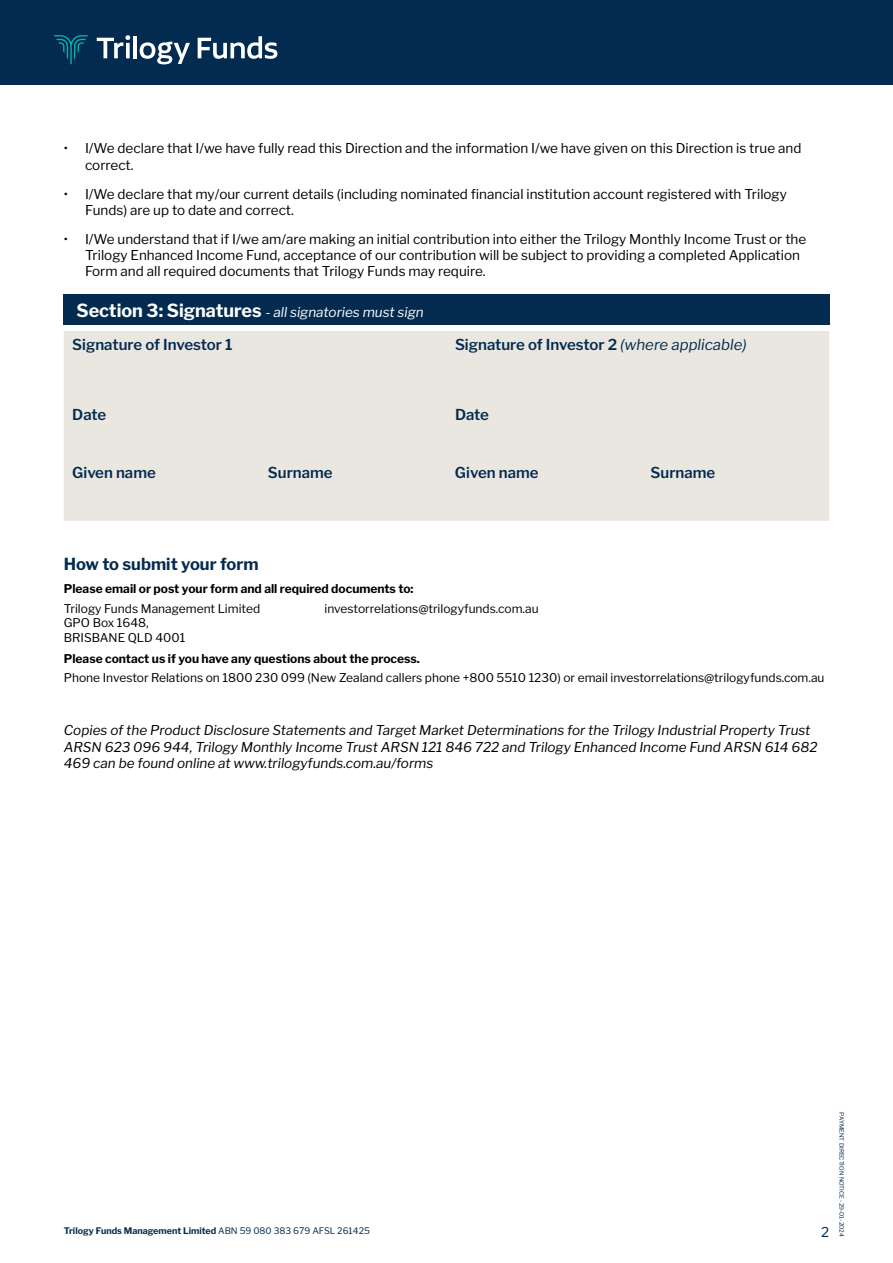
<style>
.page{position:relative;width:893px;height:1263px;background:#fff}
.page>*{position:absolute;margin:0;border:0;box-sizing:border-box;transform-origin:0 0}
.t1{font:700 16.5px "Libre Franklin";color:#032b4f}
.t2{font:600 15px "Libre Franklin";color:#032b4f}
.t3{font:13.5px/16.2px "Libre Franklin";color:#000}
.t4{font:italic 13.5px/16.2px "Libre Franklin";color:#000}
.t5{font:italic 13.5px "Libre Franklin";color:#fff}
.t6{font:13.5px "Libre Franklin";color:#032b4f}
.t7{font:12px/14.4px "Libre Franklin";color:#000}
.t8{font:700 12px "Libre Franklin";color:#000}
.t9{font:700 9px "Libre Franklin";color:#032b4f}
.t10{font:6px "Libre Franklin";color:#032b4f}
.s1{font-weight:700;font-style:normal;font-size:18px}
.s2{font-weight:400;font-style:italic}
.s3{font-weight:400}
</style>
<div class="page">
<div style="left:0;top:0;width:893px;height:85px;background:#032b4f"></div>
<svg style="left:97px;top:35px;width:33px;height:23px"></svg>
<hr style="left:133px;top:36px;width:4px;height:22px;background:#fff">
<svg style="left:140px;top:42px;width:50px;height:22px"></svg>
<svg style="left:198px;top:36px;width:79px;height:23px"></svg>
<svg style="left:54px;top:35px;width:34px;height:30px"></svg>
<div style="left:64px;top:295px;width:766px;height:30px;background:#032b4f"></div>
<div style="left:64px;top:331px;width:765px;height:190px;background:#eae6e0"></div>
<p class="t3" style="left:85px;top:139px;width:718px;text-indent:-21px">• I/We declare that I/we have fully read this Direction and the information I/we have given on this Direction is true and correct.</p>
<p class="t3" style="left:85px;top:184px;width:703px;text-indent:-21px">• I/We declare that my/our current details (including nominated financial institution account registered with Trilogy<br>Funds) are up to date and correct.</p>
<p class="t3" style="left:85px;top:229px;width:723px;text-indent:-21px">• I/We understand that if I/we am/are making an initial contribution into either the Trilogy Monthly Income Trust or the<br>Trilogy Enhanced Income Fund, acceptance of our contribution will be subject to providing a completed Application<br>Form and all required documents that Trilogy Funds may require.</p>
<p class="t5" style="left:77px;top:301px;width:349px"><span class="s1">Section 3: Signatures</span> - all signatories must sign</p>
<p class="t2" style="left:72px;top:333px;width:162px">Signature of Investor 1</p>
<p class="t2" style="left:455px;top:333px;width:293px">Signature of Investor 2 <span class="s2">(where applicable)</span></p>
<p class="t2" style="left:72px;top:403px;width:36px">Date</p>
<p class="t2" style="left:455px;top:403px;width:36px">Date</p>
<p class="t2" style="left:72px;top:461px;width:85px">Given name</p>
<p class="t2" style="left:268px;top:461px;width:66px">Surname</p>
<p class="t2" style="left:455px;top:461px;width:85px">Given name</p>
<p class="t2" style="left:651px;top:461px;width:66px">Surname</p>
<p class="t1" style="left:64px;top:551px;width:196px">How to submit your form</p>
<p class="t8" style="left:64px;top:579px;width:351px">Please email or post your form and all required documents to:</p>
<p class="t7" style="left:64px;top:600px;width:198px">Trilogy Funds Management Limited<br>GPO Box 1648,<br>BRISBANE QLD 4001</p>
<p class="t7" style="left:325px;top:600px;width:216px">investorrelations@trilogyfunds.com.au</p>
<p class="t8" style="left:64px;top:649px;width:358px">Please contact us if you have any questions about the process.</p>
<p class="t7" style="left:64px;top:669px;width:762px">Phone Investor Relations on 1800 230 099 (New Zealand callers phone +800 5510 1230) or email investorrelations@trilogyfunds.com.au</p>
<p class="t4" style="left:64px;top:721px;width:755px">Copies of the Product Disclosure Statements and Target Market Determinations for the Trilogy Industrial Property Trust<br>ARSN 623 096 944, Trilogy Monthly Income Trust ARSN 121 846 722 and Trilogy Enhanced Income Fund ARSN 614 682<br>469 can be found online at www.trilogyfunds.com.au/forms</p>
<p class="t9" style="left:64px;top:1224px;width:308px">Trilogy Funds Management Limited <span class="s3">ABN 59 080 383 679 AFSL 261425</span></p>
<p class="t6" style="left:821px;top:1221px;width:10px">2</p>
<p class="t10" style="left:846px;top:1112px;width:126px;rotate:90deg">PAYMENT DIRECTION NOTICE -29-01-2024</p>
</div>
